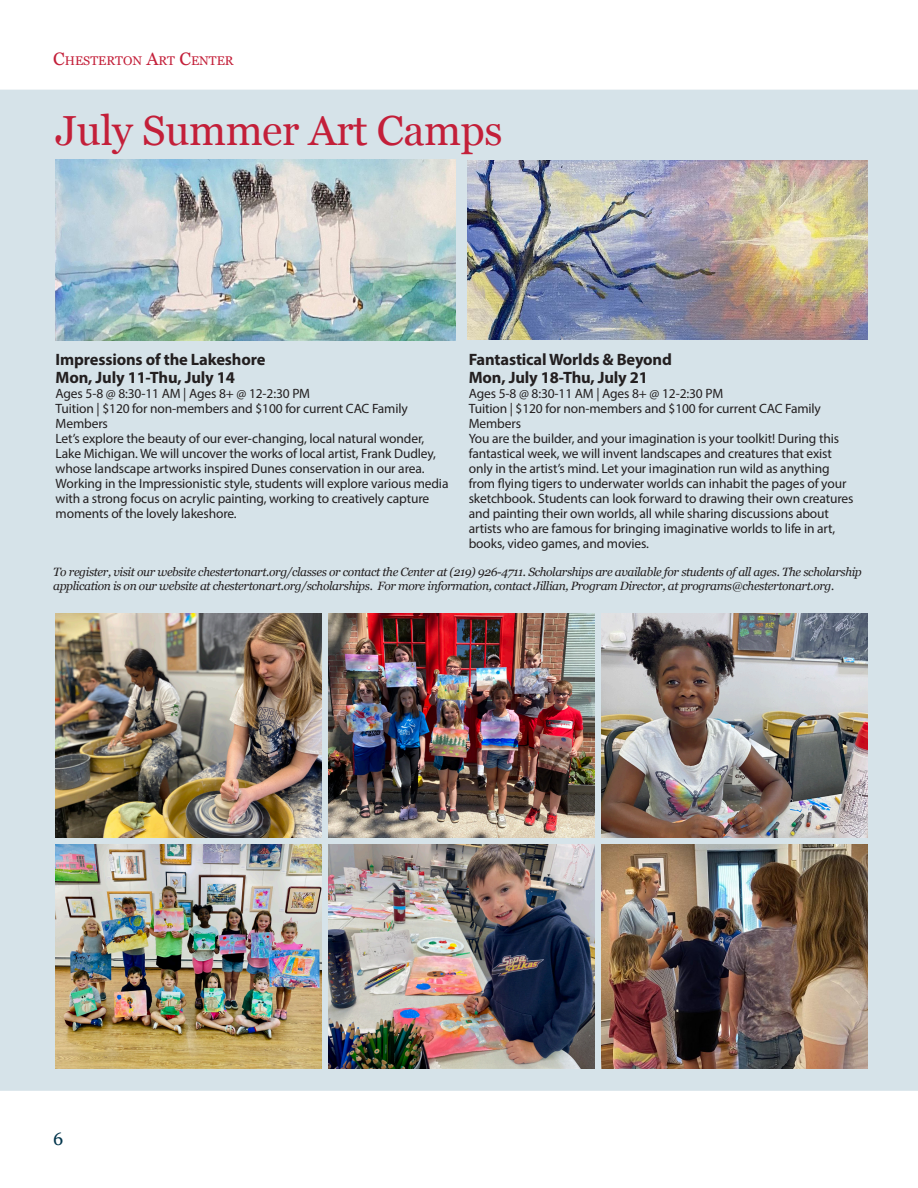
<style>
.page{position:relative;width:918px;height:1188px;background:#fff}
.page>*{position:absolute;margin:0;border:0;box-sizing:border-box;transform-origin:0 0}
.t1{font:42px "Georgia";letter-spacing:-.01em;color:#c31f39}
.t2{font:18px "Georgia";color:#00344b}
.t3{font:700 16.5px/18px "Myriad Pro";letter-spacing:-.01em;color:#231f20}
.t4{font:13.5px/15px "Myriad Pro";letter-spacing:-.01em;color:#231f20}
.t5{font:12.6px "Georgia";color:#c31f39}
.t6{font:italic 12px/14.4px "Georgia";letter-spacing:-.03em;color:#231f20}
.s1{font-size:18px}
</style>
<div class="page">
<div style="left:0;top:90px;width:918px;height:1001px;background:#d6e3e9"></div>
<img style="left:56px;top:613px;width:266px;height:224px">
<img style="left:329px;top:613px;width:266px;height:224px">
<img style="left:602px;top:613px;width:266px;height:224px">
<img style="left:56px;top:844px;width:266px;height:224px">
<img style="left:329px;top:844px;width:266px;height:224px">
<img style="left:602px;top:844px;width:266px;height:224px">
<img style="left:56px;top:160px;width:399px;height:180px">
<img style="left:467px;top:160px;width:401px;height:180px">
<p class="t5" style="left:53px;top:51px;width:182px"><span class="s1">C</span>HESTERTON <span class="s1">A</span>RT <span class="s1">C</span>ENTER</p>
<h1 class="t1" style="left:56px;top:99px;width:448px">July Summer Art Camps</h1>
<p class="t3" style="left:56px;top:350px;width:211px">Impressions of the Lakeshore<br>Mon, July 11-Thu, July 14</p>
<p class="t4" style="left:56px;top:386px;width:394px">Ages 5-8 @ 8:30-11 AM | Ages 8+ @ 12-2:30 PM<br>Tuition | $120 for non-members and $100 for current CAC Family Members<br>Let’s explore the beauty of our ever-changing, local natural wonder, Lake Michigan. We will uncover the works of local artist, Frank Dudley, whose landscape artworks inspired Dunes conservation in our area.<br>Working in the Impressionistic style, students will explore various media with a strong focus on acrylic painting, working to creatively capture moments of the lovely lakeshore.</p>
<p class="t3" style="left:469px;top:350px;width:205px">Fantastical Worlds &amp; Beyond<br>Mon, July 18-Thu, July 21</p>
<p class="t4" style="left:469px;top:386px;width:386px">Ages 5-8 @ 8:30-11 AM | Ages 8+ @ 12-2:30 PM<br>Tuition | $120 for non-members and $100 for current CAC Family Members<br>You are the builder, and your imagination is your toolkit! During this fantastical week, we will invent landscapes and creatures that exist only in the artist’s mind. Let your imagination run wild as anything from flying tigers to underwater worlds can inhabit the pages of your sketchbook. Students can look forward to drawing their own creatures and painting their own worlds, all while sharing discussions about artists who are famous for bringing imaginative worlds to life in art, books, video games, and movies.</p>
<p class="t6" style="left:53px;top:564px;width:810px">To register, visit our website chestertonart.org/classes or contact the Center at (219) 926-4711. Scholarships are available for students of all ages. The scholarship application is on our website at chestertonart.org/scholarships. For more information, contact Jillian, Program Director, at programs@chestertonart.org.</p>
<h2 class="t2" style="left:53px;top:1126px;width:12px">6</h2>
</div>
